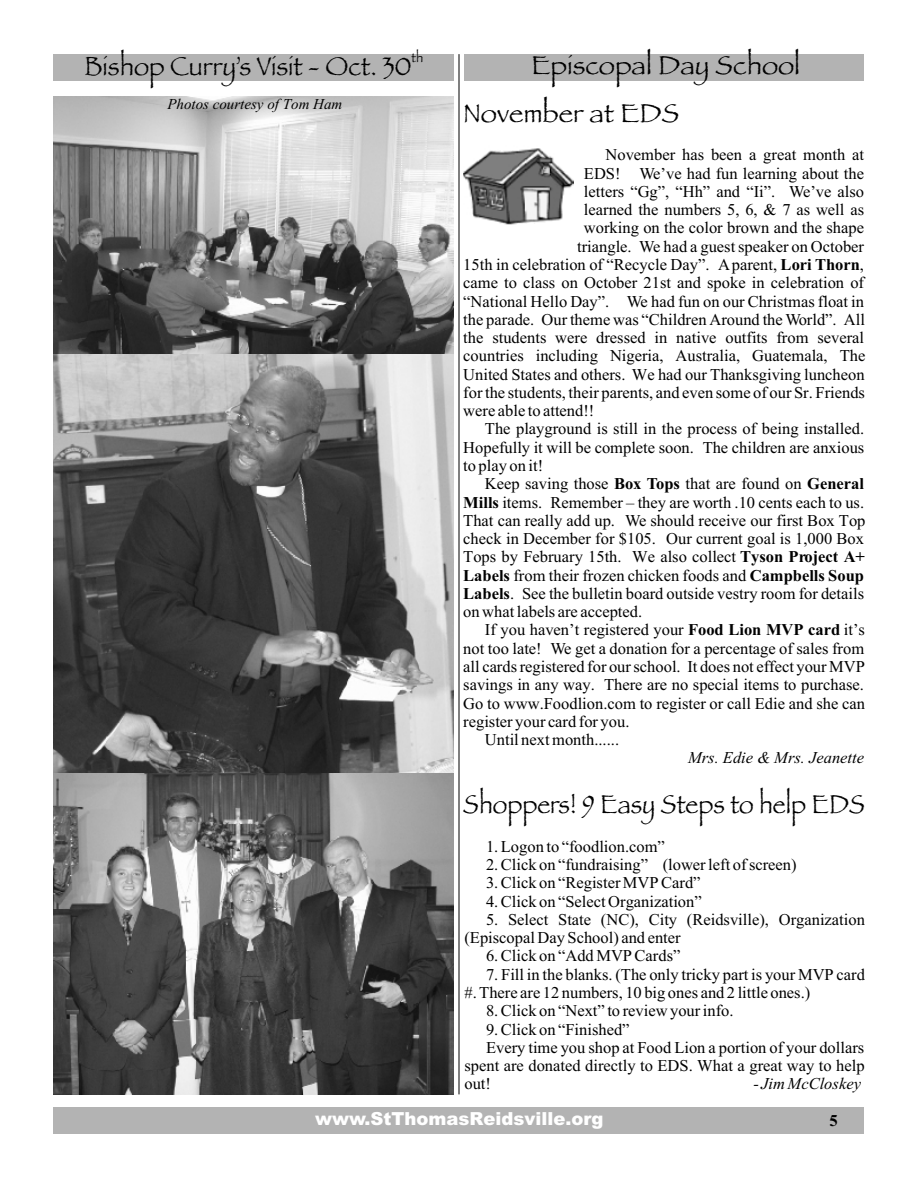
<style>
.page{position:relative;width:918px;height:1188px;background:#fff}
.page>*{position:absolute;margin:0;border:0;box-sizing:border-box;transform-origin:0 0}
.t1{font:27px "Papyrus LET";color:#000}
.t2{font:27px "Papyrus LET";color:#000;scale:.9 1}
.t3{font:27px "Papyrus LET";color:#000;scale:.93 1}
.t4{font:900 18px "Arial";color:#fff}
.t5{font:16.5px/18.3px "Times New Roman";color:#000}
.t6{font:italic 16.5px "Times New Roman";color:#000}
.t7{font:700 16.5px "Times New Roman";color:#000}
.t8{font:italic 15px "Times New Roman";color:#000}
.t9{font:13.5px "Papyrus LET";color:#000;scale:.93 1}
.s1{font-weight:700}
</style>
<div class="page">
<img style="left:53px;top:96px;width:401px;height:258px">
<img style="left:53px;top:354px;width:401px;height:420px">
<div style="left:53px;top:1107px;width:811px;height:27px;background:#b3b3b3"></div>
<div style="left:53px;top:54px;width:401px;height:27px;background:#b3b3b3"></div>
<hr style="left:459px;top:54px;width:1px;height:1040px;background:#000">
<div style="left:464px;top:54px;width:400px;height:27px;background:#b3b3b3"></div>
<img style="left:463px;top:148px;width:110px;height:77px">
<img style="left:53px;top:774px;width:401px;height:320px">
<h1 class="t3" style="left:84px;top:50px;width:353px">Bishop Curry’s Visit - Oct. 30</h1>
<h1 class="t1" style="left:531px;top:49px;width:271px">Episcopal Day School</h1>
<p class="t9" style="left:412px;top:49px;width:14px">th</p>
<p class="t8" style="left:167px;top:98px;width:177px">Photos courtesy of Tom Ham</p>
<h1 class="t1" style="left:463px;top:96px;width:218px">November at EDS</h1>
<p class="t5" style="left:606px;top:147px;width:260px">November has been a great month at</p>
<p class="t5" style="left:584px;top:166px;width:282px">EDS! We’ve had fun learning about the</p>
<p class="t5" style="left:584px;top:184px;width:282px">letters “Gg”, “Hh” and “Ii”. We’ve also</p>
<p class="t5" style="left:584px;top:202px;width:282px">learned the numbers 5, 6, &amp; 7 as well as</p>
<p class="t5" style="left:584px;top:220px;width:282px">working on the color brown and the shape</p>
<p class="t5" style="left:577px;top:239px;width:288px">triangle. We had a guest speaker on October</p>
<p class="t5" style="left:463px;top:257px;width:402px">15th in celebration of “Recycle Day”. A parent, <span class="s1">Lori Thorn</span>,</p>
<p class="t5" style="left:463px;top:275px;width:402px">came to class on October 21st and spoke in celebration of</p>
<p class="t5" style="left:463px;top:293px;width:402px">“National Hello Day”. We had fun on our Christmas float in</p>
<p class="t5" style="left:463px;top:312px;width:403px">the parade. Our theme was “Children Around the World”. All</p>
<p class="t5" style="left:463px;top:330px;width:402px">the students were dressed in native outfits from several</p>
<p class="t5" style="left:463px;top:348px;width:404px">countries including Nigeria, Australia, Guatemala, The</p>
<p class="t5" style="left:463px;top:367px;width:403px">United States and others. We had our Thanksgiving luncheon</p>
<p class="t5" style="left:463px;top:385px;width:403px">for the students, their parents, and even some of our Sr. Friends</p>
<p class="t5" style="left:463px;top:403px;width:133px">were able to attend!!</p>
<p class="t5" style="left:485px;top:421px;width:381px">The playground is still in the process of being installed.</p>
<p class="t5" style="left:463px;top:440px;width:403px">Hopefully it will be complete soon. The children are anxious</p>
<p class="t5" style="left:463px;top:458px;width:81px">to play on it!</p>
<p class="t5" style="left:485px;top:476px;width:381px">Keep saving those <span class="s1">Box Tops</span> that are found on <span class="s1">General</span></p>
<p class="t5" style="left:463px;top:494px;width:402px"><span class="s1">Mills</span> items. Remember – they are worth .10 cents each to us.</p>
<p class="t5" style="left:463px;top:513px;width:404px">That can really add up. We should receive our first Box Top</p>
<p class="t5" style="left:463px;top:531px;width:402px">check in December for $105. Our current goal is 1,000 Box</p>
<p class="t5" style="left:463px;top:549px;width:403px">Tops by February 15th. We also collect <span class="s1">Tyson Project A+</span></p>
<p class="t5" style="left:463px;top:568px;width:402px"><span class="s1">Labels</span> from their frozen chicken foods and <span class="s1">Campbells Soup</span></p>
<p class="t5" style="left:463px;top:586px;width:402px"><span class="s1">Labels</span>. See the bulletin board outside vestry room for details</p>
<p class="t5" style="left:463px;top:604px;width:180px">on what labels are accepted.</p>
<p class="t5" style="left:485px;top:622px;width:382px">If you haven’t registered your <span class="s1">Food Lion MVP card</span> it’s</p>
<p class="t5" style="left:463px;top:641px;width:402px">not too late! We get a donation for a percentage of sales from</p>
<p class="t5" style="left:463px;top:659px;width:403px">all cards registered for our school. It does not effect your MVP</p>
<p class="t5" style="left:463px;top:677px;width:402px">savings in any way. There are no special items to purchase.</p>
<p class="t5" style="left:463px;top:695px;width:403px">Go to www.Foodlion.com to register or call Edie and she can</p>
<p class="t5" style="left:463px;top:714px;width:168px">register your card for you.</p>
<p class="t5" style="left:485px;top:732px;width:136px">Until next month......</p>
<p class="t6" style="left:688px;top:752px;width:177px">Mrs. Edie &amp; Mrs. Jeanette</p>
<h1 class="t2" style="left:463px;top:788px;width:448px">Shoppers! 9 Easy Steps to help EDS</h1>
<p class="t5" style="left:486px;top:839px;width:180px">1. Logon to “foodlion.com”</p>
<p class="t5" style="left:486px;top:857px;width:312px">2. Click on “fundraising” (lower left of screen)</p>
<p class="t5" style="left:486px;top:875px;width:216px">3. Click on “Register MVP Card”</p>
<p class="t5" style="left:486px;top:894px;width:217px">4. Click on “Select Organization”</p>
<p class="t5" style="left:464px;top:912px;width:402px;text-indent:22px">5. Select State (NC), City (Reidsville), Organization (Episcopal Day School) and enter</p>
<p class="t5" style="left:486px;top:948px;width:196px">6. Click on “Add MVP Cards”</p>
<p class="t5" style="left:464px;top:967px;width:402px;text-indent:22px">7. Fill in the blanks. (The only tricky part is your MVP card #. There are 12 numbers, 10 big ones and 2 little ones.)</p>
<p class="t5" style="left:486px;top:1003px;width:249px">8. Click on “Next” to review your info.</p>
<p class="t5" style="left:486px;top:1021px;width:145px">9. Click on “Finished”</p>
<p class="t5" style="left:486px;top:1040px;width:380px">Every time you shop at Food Lion a portion of your dollars</p>
<p class="t5" style="left:464px;top:1058px;width:402px">spent are donated directly to EDS. What a great way to help</p>
<p class="t5" style="left:464px;top:1076px;width:28px">out!</p>
<p class="t6" style="left:753px;top:1078px;width:109px">- Jim McCloskey</p>
<p class="t4" style="left:315px;top:1112px;width:290px">www.StThomasReidsville.org</p>
<p class="t7" style="left:830px;top:1115px;width:10px">5</p>
</div>
